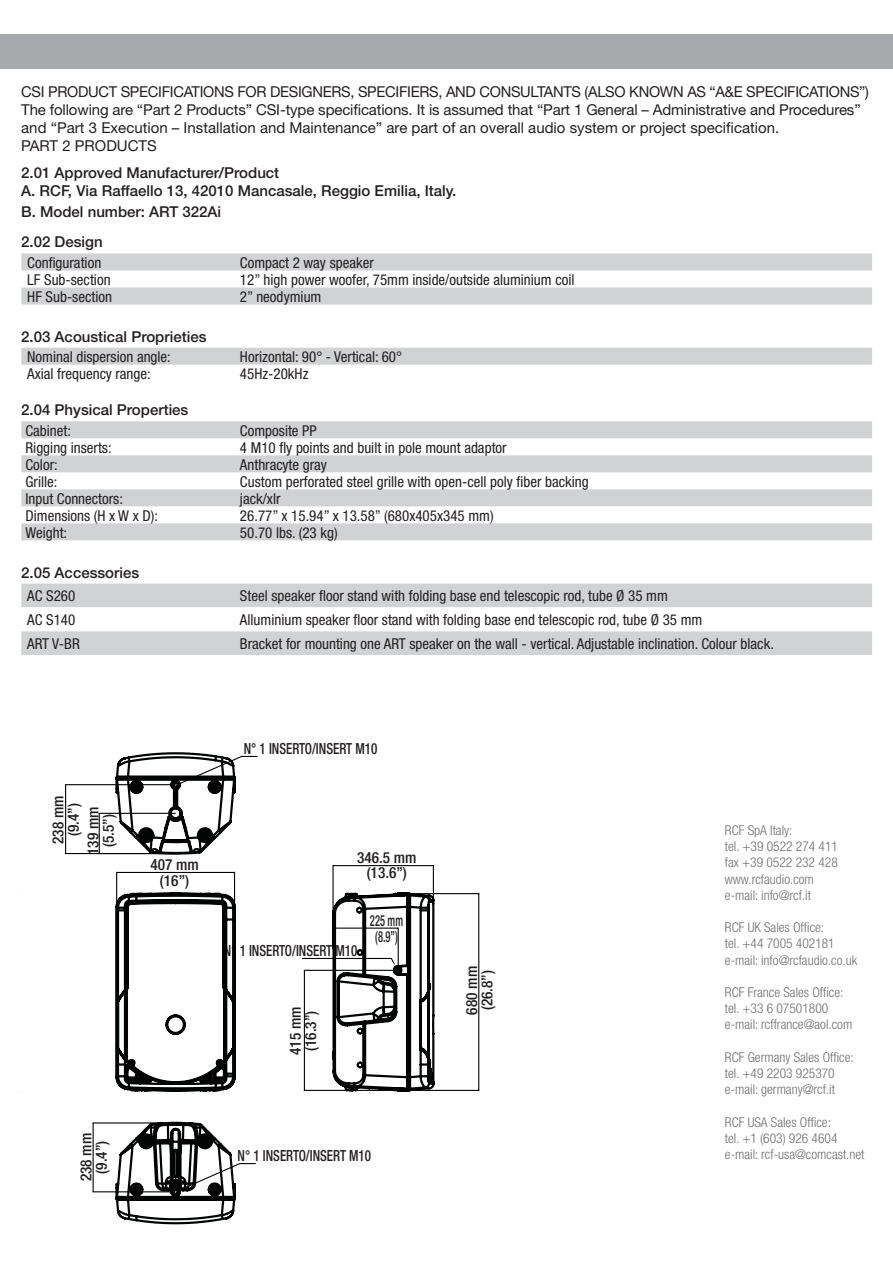
<style>
.page{position:relative;width:893px;height:1263px;background:#fff}
.page>*{position:absolute;margin:0;border:0;box-sizing:border-box;transform-origin:0 0}
.t1{font:500 condensed 15.3px/15.3px "Helvetica Neue";color:#231f20;text-align:center}
.t2{font:500 condensed 15.3px "Helvetica Neue";color:#231f20;scale:.85 1}
.t3{font:500 condensed 15.3px/15.3px "Helvetica Neue";color:#231f20;text-align:center;scale:.68 1}
.t4{font:condensed 15px "Helvetica Neue";color:#231f20}
.t5{font:15px/18px "Helvetica Neue";letter-spacing:-.01em;color:#231f20}
.t6{font:500 15px/18px "Helvetica Neue";color:#231f20}
.t7{font:300 condensed 13.5px/16.2px "Helvetica Neue";color:#6d6e71}
</style>
<div class="page">
<div style="left:0;top:34px;width:892px;height:34px;background:#a8a9ad"></div>
<hr style="left:478px;top:894px;width:1px;height:196px;background:#020404">
<hr style="left:409px;top:1090px;width:70px;height:1px;background:#020404">
<hr style="left:409px;top:893px;width:70px;height:1px;background:#020404">
<svg style="left:64px;top:752px;width:398px;height:472px"></svg>
<svg style="left:21px;top:253px;width:851px;height:52px"></svg>
<div style="left:21px;top:348px;width:851px;height:17px;background:#d1d2d4"></div>
<svg style="left:21px;top:421px;width:851px;height:119px;fill:#d1d2d4"></svg>
<div style="left:21px;top:584px;width:851px;height:71px;background:#d1d2d4"></div>
<svg style="left:21px;top:607px;width:851px;height:24px"></svg>
<p class="t5" style="left:21px;top:84px;width:849px">CSI PRODUCT SPECIFICATIONS FOR DESIGNERS, SPECIFIERS, AND CONSULTANTS (ALSO KNOWN AS “A&amp;E SPECIFICATIONS”)<br>The following are “Part 2 Products” CSI-type specifications. It is assumed that “Part 1 General – Administrative and Procedures” and “Part 3 Execution – Installation and Maintenance” are part of an overall audio system or project specification.<br>PART 2 PRODUCTS</p>
<p class="t6" style="left:21px;top:165px;width:436px">2.01 Approved Manufacturer/Product<br>A. RCF, Via Raffaello 13, 42010 Mancasale, Reggio Emilia, Italy.</p>
<p class="t6" style="left:21px;top:199px;width:201px;line-height:30px">B. Model number: ART 322Ai<br>2.02 Design</p>
<p class="t4" style="left:27px;top:257px;width:76px">Configuration</p>
<p class="t4" style="left:240px;top:257px;width:135px">Compact 2 way speaker</p>
<p class="t4" style="left:27px;top:274px;width:85px">LF Sub-section</p>
<p class="t4" style="left:240px;top:274px;width:336px">12” high power woofer, 75mm inside/outside aluminium coil</p>
<p class="t4" style="left:27px;top:291px;width:86px">HF Sub-section</p>
<p class="t4" style="left:240px;top:291px;width:83px">2” neodymium</p>
<p class="t6" style="left:21px;top:329px;width:187px">2.03 Acoustical Proprieties</p>
<p class="t4" style="left:27px;top:351px;width:145px">Nominal dispersion angle:</p>
<p class="t4" style="left:240px;top:351px;width:164px">Horizontal: 90° - Vertical: 60°</p>
<p class="t4" style="left:27px;top:368px;width:125px">Axial frequency range:</p>
<p class="t4" style="left:240px;top:368px;width:70px">45Hz-20kHz</p>
<p class="t6" style="left:21px;top:402px;width:169px">2.04 Physical Properties</p>
<p class="t4" style="left:26px;top:425px;width:47px">Cabinet:</p>
<p class="t4" style="left:240px;top:425px;width:78px">Composite PP</p>
<p class="t4" style="left:26px;top:442px;width:88px">Rigging inserts:</p>
<p class="t4" style="left:240px;top:442px;width:268px">4 M10 fly points and built in pole mount adaptor</p>
<p class="t4" style="left:26px;top:459px;width:34px">Color:</p>
<p class="t4" style="left:240px;top:459px;width:88px">Anthracyte gray</p>
<p class="t4" style="left:26px;top:476px;width:33px">Grille:</p>
<p class="t4" style="left:240px;top:476px;width:350px">Custom perforated steel grille with open-cell poly fiber backing</p>
<p class="t4" style="left:26px;top:493px;width:99px">Input Connectors:</p>
<p class="t4" style="left:240px;top:493px;width:42px">jack/xlr</p>
<p class="t4" style="left:26px;top:510px;width:134px">Dimensions (H x W x D):</p>
<p class="t4" style="left:240px;top:510px;width:255px">26.77” x 15.94” x 13.58” (680x405x345 mm)</p>
<p class="t4" style="left:26px;top:527px;width:43px">Weight:</p>
<p class="t4" style="left:240px;top:527px;width:99px">50.70 lbs. (23 kg)</p>
<p class="t6" style="left:21px;top:565px;width:119px">2.05 Accessories</p>
<p class="t4" style="left:27px;top:591px;width:49px">AC S260</p>
<p class="t4" style="left:240px;top:591px;width:429px">Steel speaker floor stand with folding base end telescopic rod, tube Ø 35 mm</p>
<p class="t4" style="left:27px;top:615px;width:49px">AC S140</p>
<p class="t4" style="left:240px;top:615px;width:464px">Alluminium speaker floor stand with folding base end telescopic rod, tube Ø 35 mm</p>
<p class="t4" style="left:27px;top:638px;width:54px">ART V-BR</p>
<p class="t4" style="left:240px;top:638px;width:535px">Bracket for mounting one ART speaker on the wall - vertical. Adjustable inclination. Colour black.</p>
<p class="t1" style="left:52px;top:844px;width:50px;rotate:-90deg">238 mm (9.4”)</p>
<p class="t1" style="left:87px;top:855px;width:50px;rotate:-90deg">139 mm (5.5”)</p>
<p class="t1" style="left:80px;top:1181px;width:50px;rotate:-90deg">238 mm (9.4”)</p>
<p class="t2" style="left:244px;top:743px;width:158px">N° 1 INSERTO/INSERT M10</p>
<p class="t1" style="left:150px;top:858px;width:50px">407 mm (16”)</p>
<p class="t1" style="left:357px;top:851px;width:61px">346.5 mm (13.6”)</p>
<p class="t2" style="left:224px;top:945px;width:158px">N° 1 INSERTO/INSERT M10</p>
<p class="t3" style="left:370px;top:915px;width:50px">225 mm (8.9”)</p>
<p class="t1" style="left:289px;top:1055px;width:50px;text-align:left;rotate:-90deg">415 mm (16.3”)</p>
<p class="t2" style="left:238px;top:1150px;width:158px">N° 1 INSERTO/INSERT M10</p>
<p class="t1" style="left:465px;top:1015px;width:50px;text-align:left;rotate:-90deg">680 mm (26.8”)</p>
<p class="t7" style="left:725px;top:823px;width:115px">RCF SpA Italy:<br>tel. +39 0522 274 411 fax +39 0522 232 428 www.rcfaudio.com e-mail: info@rcf.it</p>
<p class="t7" style="left:725px;top:920px;width:134px">RCF UK Sales Office:<br>tel. +44 7005 402181 e-mail: info@rcfaudio.co.uk</p>
<p class="t7" style="left:725px;top:985px;width:129px">RCF France Sales Office: tel. +33 6 07501800 e-mail: rcffrance@aol.com</p>
<p class="t7" style="left:725px;top:1050px;width:130px">RCF Germany Sales Office: tel. +49 2203 925370 e-mail: germany@rcf.it</p>
<p class="t7" style="left:725px;top:1115px;width:141px">RCF USA Sales Office:<br>tel. +1 (603) 926 4604 e-mail: rcf-usa@comcast.net</p>
</div>
